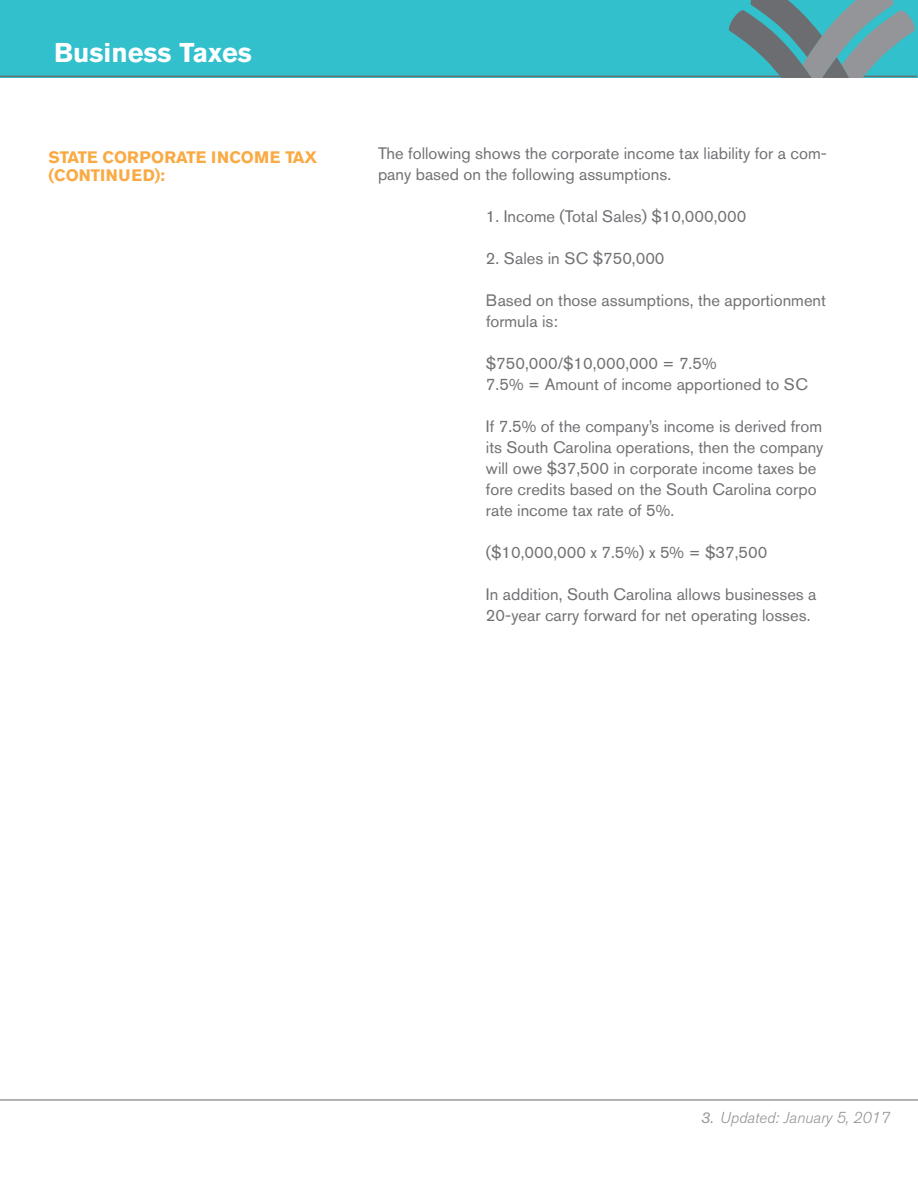
<style>
.page{position:relative;width:918px;height:1188px;background:#fff}
.page>*{position:absolute;margin:0;border:0;box-sizing:border-box;transform-origin:0 0}
.t1{font:700 27px "Akzidenz Grotesk BE";color:#fff}
.t2{font:16.5px/21px "Akzidenz Grotesk BE";color:#717074}
.t3{font:700 16.5px "Akzidenz Grotesk BE";color:#faaa44}
.t4{font:700 16.5px "Akzidenz Grotesk BE";letter-spacing:.02em;color:#faaa44}
.t5{font:italic 300 15.75px "Akzidenz Grotesk BE";color:#939598}
.s1{font-weight:400}
</style>
<div class="page">
<hr style="left:0;top:1099px;width:918px;height:2px;background:#717074">
<div style="left:0;top:0;width:917px;height:77px;background:#31c0cc"></div>
<hr style="left:0;top:76px;width:917px;height:1px;background:#687273">
<svg style="left:727px;top:1px;width:190px;height:76px"></svg>
<p class="t1" style="left:54px;top:37px;width:200px">Business Taxes</p>
<p class="t3" style="left:49px;top:148px;width:270px">STATE CORPORATE INCOME TAX</p>
<p class="t4" style="left:49px;top:166px;width:118px">(CONTINUED):</p>
<p class="t2" style="left:378px;top:143px;width:450px">The following shows the corporate income tax liability for a com&shy;pany based on the following assumptions.</p>
<p class="t2" style="left:486px;top:206px;width:262px">1. Income (Total Sales) $10,000,000</p>
<p class="t2" style="left:486px;top:248px;width:180px">2. Sales in SC $750,000</p>
<p class="t2" style="left:486px;top:290px;width:342px">Based on those assumptions, the apportionment formula is:</p>
<p class="t2" style="left:486px;top:353px;width:232px">$750,000/$10,000,000 = 7.5%</p>
<p class="t2" style="left:486px;top:374px;width:323px">7.5% = Amount of income apportioned to SC</p>
<p class="t2" style="left:486px;top:416px;width:339px">If 7.5% of the company’s income is derived from its South Carolina operations, then the company will owe $37,500 in corporate income taxes be fore credits based on the South Carolina corpo rate income tax rate of 5%.</p>
<p class="t2" style="left:486px;top:542px;width:283px">($10,000,000 x 7.5%) x 5% = $37,500</p>
<p class="t2" style="left:486px;top:584px;width:332px">In addition, South Carolina allows businesses a</p>
<p class="t2" style="left:486px;top:605px;width:326px">20-year carry forward for net operating losses.</p>
<p class="t5" style="left:701px;top:1109px;width:190px"><span class="s1">3.</span> Updated: January 5, 2017</p>
</div>
